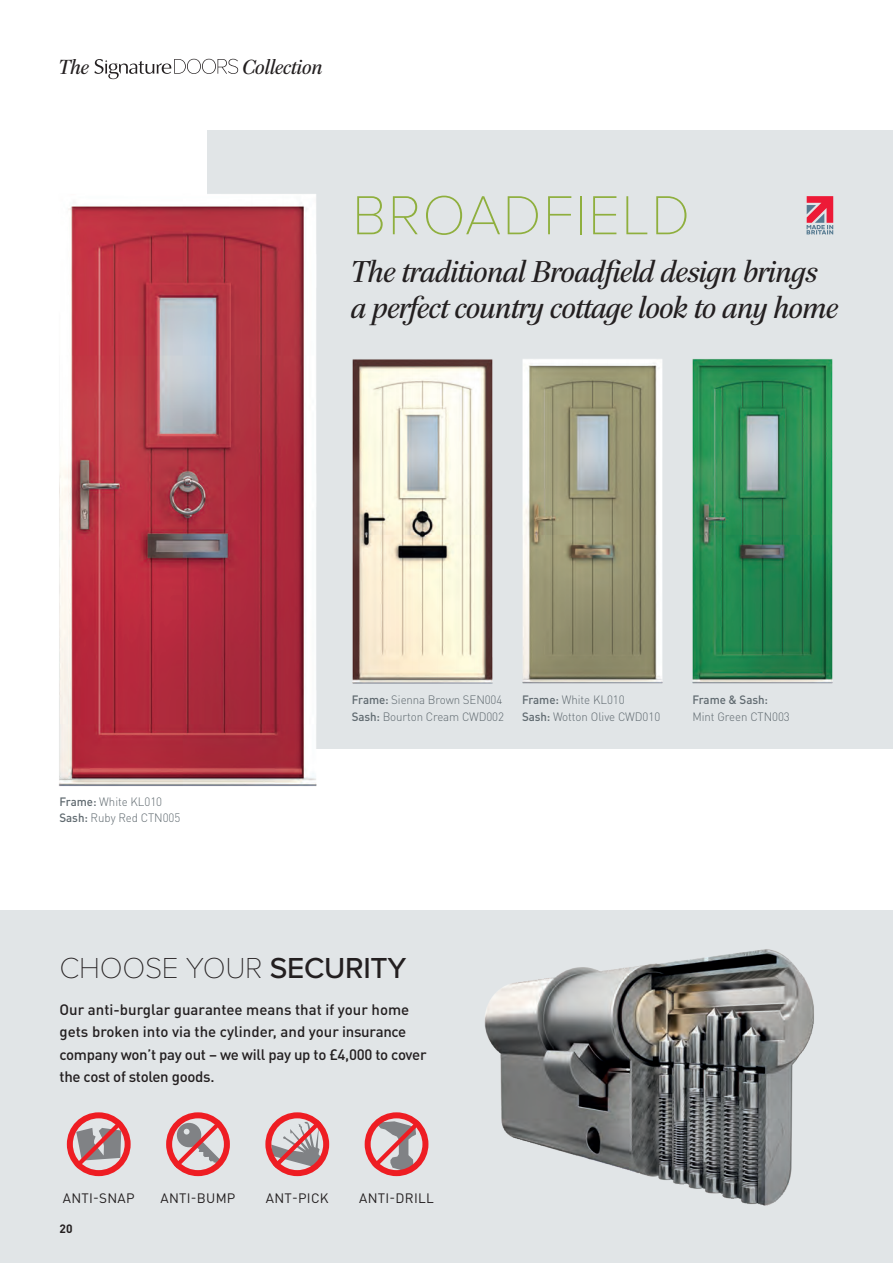
<style>
.page{position:relative;width:893px;height:1263px;background:#fff}
.page>*{position:absolute;margin:0;border:0;box-sizing:border-box;transform-origin:0 0}
.t1{font:100 57px "Proxima Nova T";letter-spacing:.025em;color:#8faf3e}
.t2{font:italic 30px/36px "Paperback 48";color:#231f20}
.t3{font:100 30px "Proxima Nova T";letter-spacing:-.01em;color:#231f20}
.t4{font:italic 20.25px "Paperback 48";letter-spacing:.01em;color:#231f20}
.t5{font:500 15px/22.5px "DIN Pro";letter-spacing:-.01em;color:#231f20}
.t6{font:13.5px "DIN Pro";letter-spacing:.02em;color:#231f20}
.t7{font:300 12px/16.5px "DIN Pro";letter-spacing:-.005em;color:#5f696f;scale:.96 1}
.t8{font:500 12px "DIN Pro";letter-spacing:-.005em;color:#5f696f;scale:.96 1}
.t9{font:700 12px "DIN Pro";color:#231f20}
.s1{font-weight:500}
.s2{font-family:"Proxima Nova";font-weight:500}
</style>
<div class="page">
<div style="left:0;top:910px;width:893px;height:353px;background:#e1e5e7"></div>
<div style="left:207px;top:130px;width:686px;height:618px;background:#e1e5e7"></div>
<img style="left:484px;top:949px;width:330px;height:257px">
<svg style="left:807px;top:196px;width:26px;height:38px"></svg>
<img style="left:522px;top:359px;width:141px;height:324px">
<img style="left:692px;top:359px;width:141px;height:324px">
<img style="left:352px;top:359px;width:141px;height:324px">
<img style="left:59px;top:194px;width:273px;height:592px">
<div style="left:67px;top:1112px;width:64px;height:64px;border:6px solid #ee1d23;border-radius:50%"></div>
<svg style="left:75px;top:1120px;width:48px;height:48px"></svg>
<div style="left:365px;top:1112px;width:63px;height:64px;border:6px solid #ee1d23;border-radius:50%"></div>
<svg style="left:372px;top:1120px;width:49px;height:51px"></svg>
<div style="left:265px;top:1112px;width:64px;height:64px;border:6px solid #ee1d23;border-radius:50%"></div>
<svg style="left:271px;top:1120px;width:52px;height:48px"></svg>
<div style="left:166px;top:1112px;width:64px;height:64px;border:6px solid #ee1d23;border-radius:50%"></div>
<svg style="left:174px;top:1120px;width:48px;height:48px"></svg>
<svg style="left:94px;top:59px;width:144px;height:20px"></svg>
<h3 class="t4" style="left:60px;top:55px;width:32px">The</h3>
<h3 class="t4" style="left:243px;top:55px;width:81px">Collection</h3>
<h1 class="t1" style="left:352px;top:173px;width:340px">BROADFIELD</h1>
<h2 class="t2" style="left:352px;top:253px;width:488px">The traditional Broadfield design brings a perfect country cottage look to any home</h2>
<p class="t7" style="left:60px;top:793px;width:127px"><span class="s1">Frame:</span> White KL010<br><span class="s1">Sash:</span> Ruby Red CTN005</p>
<p class="t7" style="left:352px;top:691px;width:160px"><span class="s1">Frame:</span> Sienna Brown SEN004<br><span class="s1">Sash:</span> Bourton Cream CWD002</p>
<p class="t7" style="left:522px;top:691px;width:146px"><span class="s1">Frame:</span> White KL010<br><span class="s1">Sash:</span> Wotton Olive CWD010</p>
<p class="t8" style="left:692px;top:692px;width:80px">Frame &amp; Sash:</p>
<p class="t7" style="left:692px;top:708px;width:103px">Mint Green CTN003</p>
<h2 class="t3" style="left:60px;top:946px;width:348px">CHOOSE YOUR <span class="s2">SECURITY</span></h2>
<p class="t5" style="left:60px;top:997px;width:369px">Our anti-burglar guarantee means that if your home gets broken into via the cylinder, and your insurance company won’t pay out – we will pay up to £4,000 to cover the cost of stolen goods.</p>
<p class="t6" style="left:63px;top:1189px;width:73px">ANTI-SNAP</p>
<p class="t6" style="left:161px;top:1189px;width:76px">ANTI-BUMP</p>
<p class="t6" style="left:266px;top:1189px;width:64px">ANT-PICK</p>
<p class="t6" style="left:359px;top:1189px;width:76px">ANTI-DRILL</p>
<p class="t9" style="left:60px;top:1221px;width:15px">20</p>
</div>
